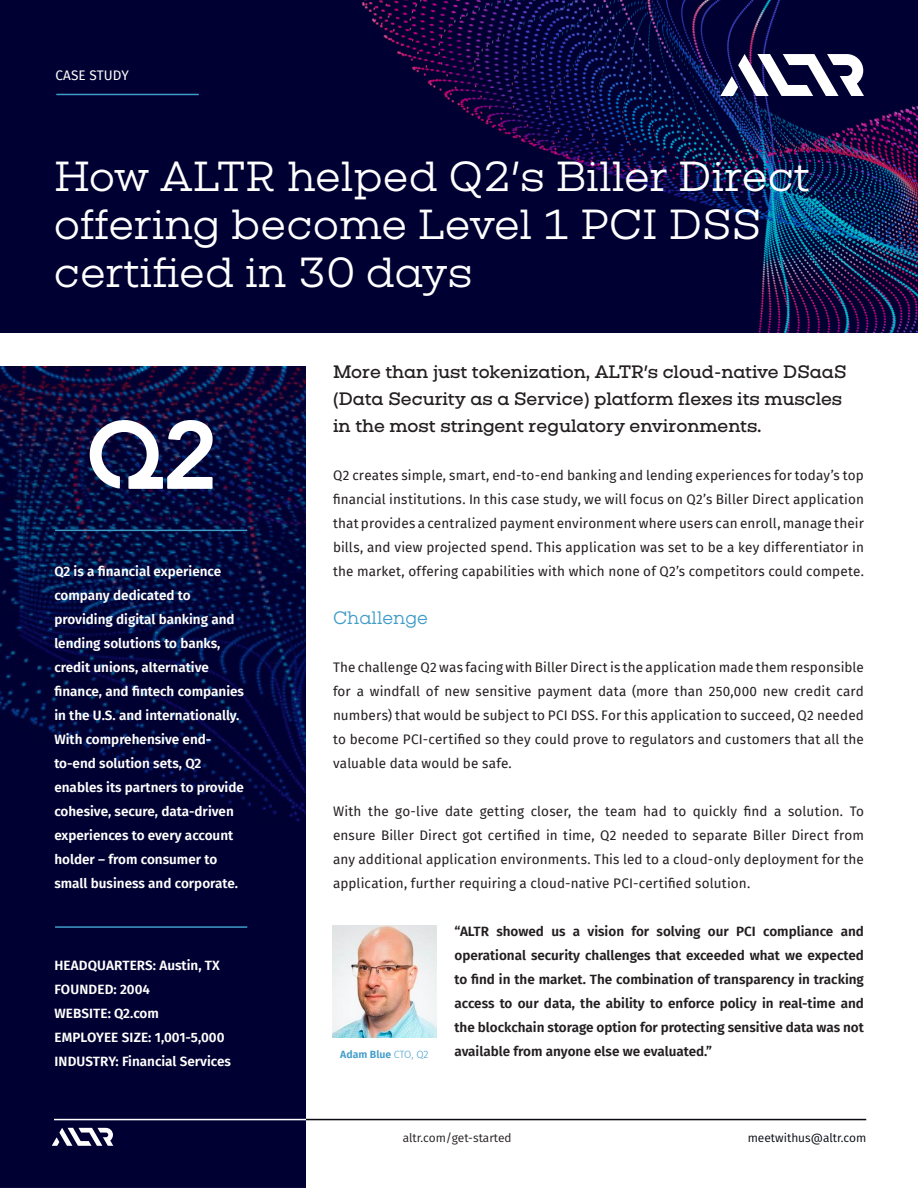
<style>
.page{position:relative;width:918px;height:1188px;background:#fff}
.page>*{position:absolute;margin:0;border:0;box-sizing:border-box;transform-origin:0 0}
.t1{font:42px/48px "Vicky";color:#fff}
.Small_Subtitle{font:600 18px/27px "Vicky";color:#231f20}
.Small_Subtitle-2{font:18px "Vicky";color:#409cc9}
.Body_Paragraph{font:13.5px/24px "Fira Sans";letter-spacing:.01em;color:#231f20;text-align:justify}
.t2{font:600 13.5px/24px "Fira Sans";color:#fff}
.t3{font:600 13.5px/24px "Fira Sans";color:#231f20;text-align:justify}
.Category{font:13.5px "Fira Sans";letter-spacing:.01em;color:#fff}
.t4{font:12px "Fira Sans";color:#231f20}
.t5{font:12px "Fira Sans";color:#080a14}
.t6{font:600 10.5px "Fira Sans";color:#409cc9}
.s1{font-weight:300}
</style>
<div class="page">
<img style="left:0;top:0;width:918px;height:333px">
<svg style="left:720px;top:54px;width:144px;height:42px"></svg>
<hr style="left:56px;top:94px;width:143px;height:1px;background:#409cc9">
<svg style="left:0;top:371px;width:306px;height:817px;background:#020538"></svg>
<svg style="left:83px;top:419px;width:131px;height:70px"></svg>
<hr style="left:55px;top:530px;width:192px;height:1px;background:#409cc9">
<hr style="left:55px;top:926px;width:192px;height:2px;background:#409cc9">
<svg style="left:52px;top:1128px;width:61px;height:18px"></svg>
<hr style="left:306px;top:1119px;width:560px;height:1px;background:#080a14">
<hr style="left:54px;top:1119px;width:252px;height:1px;background:#fff">
<img style="left:333px;top:926px;width:103px;height:111px">
<p class="Category" style="left:56px;top:65px;width:75px">CASE STUDY</p>
<p class="t1" style="left:54px;top:151px;width:757px">How ALTR helped Q2’s Biller Direct offering become Level 1 PCI DSS certified in 30 days</p>
<p class="t2" style="left:54px;top:559px;width:191px">Q2 is a financial experience company dedicated to providing digital banking and lending solutions to banks, credit unions, alternative finance, and fintech companies in the U.S. and internationally.<br>With comprehensive end&shy;to-end solution sets, Q2 enables its partners to provide cohesive, secure, data-driven experiences to every account holder – from consumer to small business and corporate.</p>
<p class="t2" style="left:54px;top:952px;width:167px">HEADQUARTERS: Austin, TX</p>
<p class="t2" style="left:54px;top:976px;width:97px">FOUNDED: 2004</p>
<p class="t2" style="left:54px;top:1000px;width:106px">WEBSITE: Q2.com</p>
<p class="t2" style="left:54px;top:1024px;width:172px">EMPLOYEE SIZE: 1,001-5,000</p>
<p class="t2" style="left:54px;top:1048px;width:178px">INDUSTRY: Financial Services</p>
<p class="Small_Subtitle" style="left:333px;top:359px;width:515px">More than just tokenization, ALTR’s cloud-native DSaaS (Data Security as a Service) platform flexes its muscles in the most stringent regulatory environments.</p>
<p class="Body_Paragraph" style="left:333px;top:463px;width:532px">Q2 creates simple, smart, end-to-end banking and lending experiences for today’s top financial institutions. In this case study, we will focus on Q2’s Biller Direct application that provides a centralized payment environment where users can enroll, manage their bills, and view projected spend. This application was set to be a key differentiator in the market, offering capabilities with which none of Q2’s competitors could compete.</p>
<p class="Small_Subtitle-2" style="left:333px;top:602px;width:96px">Challenge</p>
<p class="Body_Paragraph" style="left:333px;top:655px;width:532px">The challenge Q2 was facing with Biller Direct is the application made them responsible for a windfall of new sensitive payment data (more than 250,000 new credit card numbers) that would be subject to PCI DSS. For this application to succeed, Q2 needed to become PCI-certified so they could prove to regulators and customers that all the valuable data would be safe.</p>
<p class="Body_Paragraph" style="left:333px;top:799px;width:532px">With the go-live date getting closer, the team had to quickly find a solution. To ensure Biller Direct got certified in time, Q2 needed to separate Biller Direct from any additional application environments. This led to a cloud-only deployment for the application, further requiring a cloud-native PCI-certified solution.</p>
<p class="t3" style="left:454px;top:919px;width:411px">“ALTR showed us a vision for solving our PCI compliance and operational security challenges that exceeded what we expected to find in the market. The combination of transparency in tracking access to our data, the ability to enforce policy in real-time and the blockchain storage option for protecting sensitive data was not available from anyone else we evaluated.”</p>
<p class="t6" style="left:340px;top:1045px;width:90px">Adam Blue <span class="s1">CTO, Q2</span></p>
<p class="t4" style="left:403px;top:1129px;width:110px">altr.com/get-started</p>
<p class="t5" style="left:748px;top:1129px;width:120px">meetwithus@altr.com</p>
</div>
